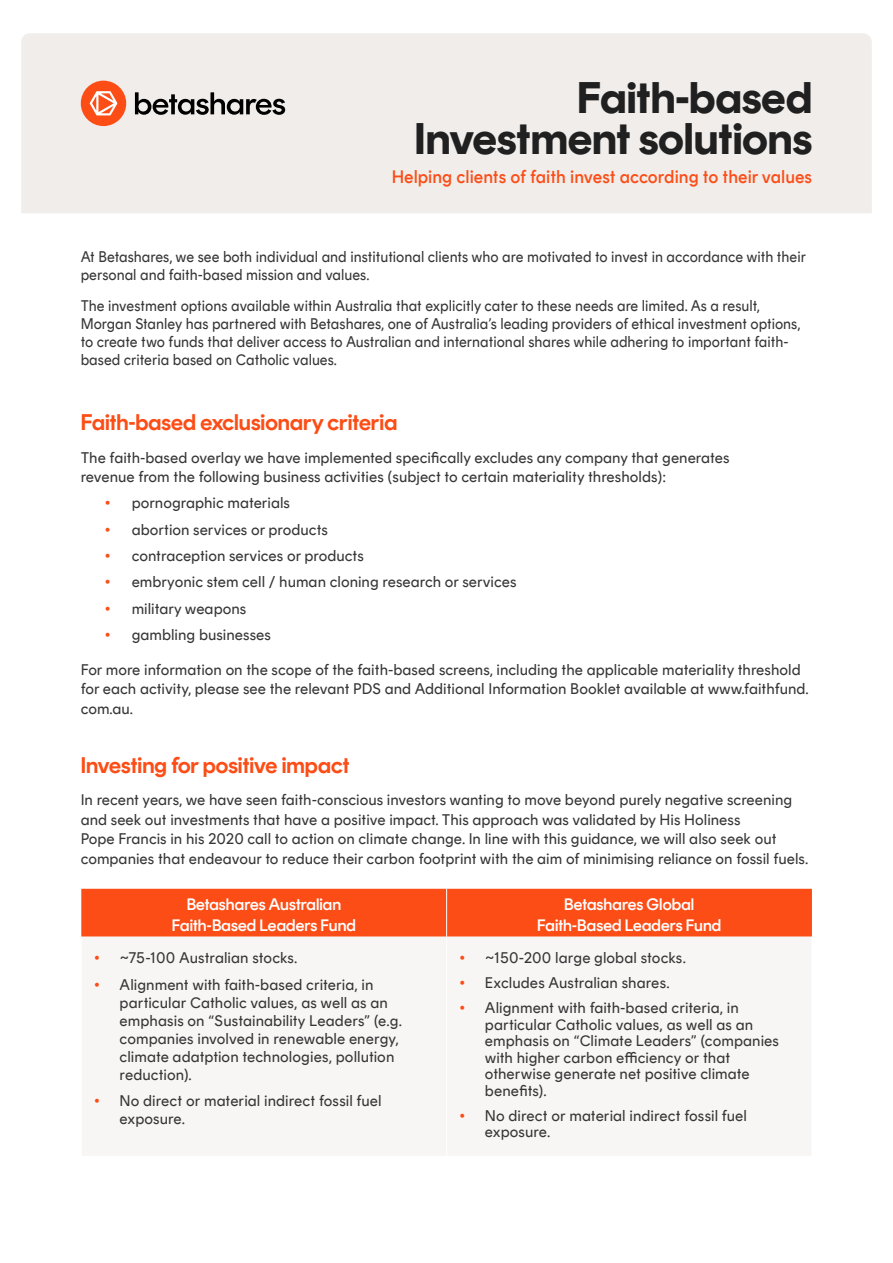
<style>
.page{position:relative;width:893px;height:1263px;background:#fff}
.page>*{position:absolute;margin:0;border:0;box-sizing:border-box;transform-origin:0 0}
.t1{font:700 45px/41.5px "Rund Display";color:#202021;text-align:right}
.t2{font:600 22.5px "Rund Display";color:#fc4d16}
.t3{font:500 18px "Rund Text";color:#fc4d16;scale:.95 1}
.t4{font:500 16.5px/20.2px "Rund Display";letter-spacing:.005em;color:#fff;text-align:center}
.t5{font:15px/19.5px "Rund Text";color:#363637}
.t6{font:15px/18px "Rund Text";color:#363637;scale:.95 1}
.s1{color:#fc4d16}
</style>
<div class="page">
<div style="left:21px;top:33px;width:851px;height:180px;background:#f0edeb"></div>
<div style="left:81px;top:81px;width:45px;height:45px;background:#fc4d16;border-radius:50%"></div>
<svg style="left:90px;top:91px;width:27px;height:24px"></svg>
<svg style="left:135px;top:92px;width:150px;height:23px"></svg>
<div style="left:81px;top:889px;width:731px;height:48px;background:#fc4d16"></div>
<hr style="left:446px;top:889px;width:1px;height:48px;background:#fff">
<h1 class="t1" style="left:415px;top:76px;width:399px">Faith-based<br>Investment solutions</h1>
<p class="t3" style="left:392px;top:166px;width:444px">Helping clients of faith invest according to their values</p>
<p class="t6" style="left:81px;top:248px;width:765px">At Betashares, we see both individual and institutional clients who are motivated to invest in accordance with their personal and faith-based mission and values.</p>
<p class="t6" style="left:81px;top:297px;width:759px">The investment options available within Australia that explicitly cater to these needs are limited. As a result, Morgan Stanley has partnered with Betashares, one of Australia’s leading providers of ethical investment options, to create two funds that deliver access to Australian and international shares while adhering to important faith&shy;based criteria based on Catholic values.</p>
<h2 class="t2" style="left:81px;top:409px;width:318px">Faith-based exclusionary criteria</h2>
<p class="t5" style="left:81px;top:448px;width:650px">The faith-based overlay we have implemented specifically excludes any company that generates revenue from the following business activities (subject to certain materiality thresholds):</p>
<p class="t5" style="left:105px;top:493px;width:187px"><span class="s1">•</span> pornographic materials</p>
<p class="t5" style="left:105px;top:520px;width:225px"><span class="s1">•</span> abortion services or products</p>
<p class="t5" style="left:105px;top:546px;width:261px"><span class="s1">•</span> contraception services or products</p>
<p class="t5" style="left:105px;top:572px;width:413px"><span class="s1">•</span> embryonic stem cell / human cloning research or services</p>
<p class="t5" style="left:105px;top:599px;width:143px"><span class="s1">•</span> military weapons</p>
<p class="t5" style="left:105px;top:625px;width:168px"><span class="s1">•</span> gambling businesses</p>
<p class="t5" style="left:81px;top:660px;width:730px">For more information on the scope of the faith-based screens, including the applicable materiality threshold for each activity, please see the relevant PDS and Additional Information Booklet available at www.faithfund. com.au.</p>
<h2 class="t2" style="left:81px;top:752px;width:270px">Investing for positive impact</h2>
<p class="t5" style="left:81px;top:790px;width:729px">In recent years, we have seen faith-conscious investors wanting to move beyond purely negative screening and seek out investments that have a positive impact. This approach was validated by His Holiness<br>Pope Francis in his 2020 call to action on climate change. In line with this guidance, we will also seek out companies that endeavour to reduce their carbon footprint with the aim of minimising reliance on fossil fuels.</p>
<p class="t4" style="left:172px;top:894px;width:186px">Betashares Australian<br>Faith-Based Leaders Fund</p>
<p class="t4" style="left:537px;top:894px;width:186px">Betashares Global<br>Faith-Based Leaders Fund</p>
<p class="t5" style="left:94px;top:948px;width:205px"><span class="s1">•</span> ~75-100 Australian stocks.</p>
<p class="t5" style="left:120px;top:976px;width:284px;line-height:18px;text-indent:-26px"><span class="s1">•</span> Alignment with faith-based criteria, in particular Catholic values, as well as an emphasis on “Sustainability Leaders” (e.g. companies involved in renewable energy, climate adatption technologies, pollution reduction).</p>
<p class="t5" style="left:120px;top:1092px;width:264px;line-height:18px;text-indent:-26px"><span class="s1">•</span> No direct or material indirect fossil fuel exposure.</p>
<p class="t5" style="left:459px;top:948px;width:228px"><span class="s1">•</span> ~150-200 large global stocks.</p>
<p class="t5" style="left:459px;top:973px;width:212px"><span class="s1">•</span> Excludes Australian shares.</p>
<p class="t5" style="left:485px;top:1000px;width:296px;line-height:16.5px;text-indent:-26px"><span class="s1">•</span> Alignment with faith-based criteria, in particular Catholic values, as well as an emphasis on “Climate Leaders” (companies with higher carbon efficiency or that otherwise generate net positive climate benefits).</p>
<p class="t5" style="left:485px;top:1107px;width:264px;line-height:16.5px;text-indent:-26px"><span class="s1">•</span> No direct or material indirect fossil fuel exposure.</p>
</div>
